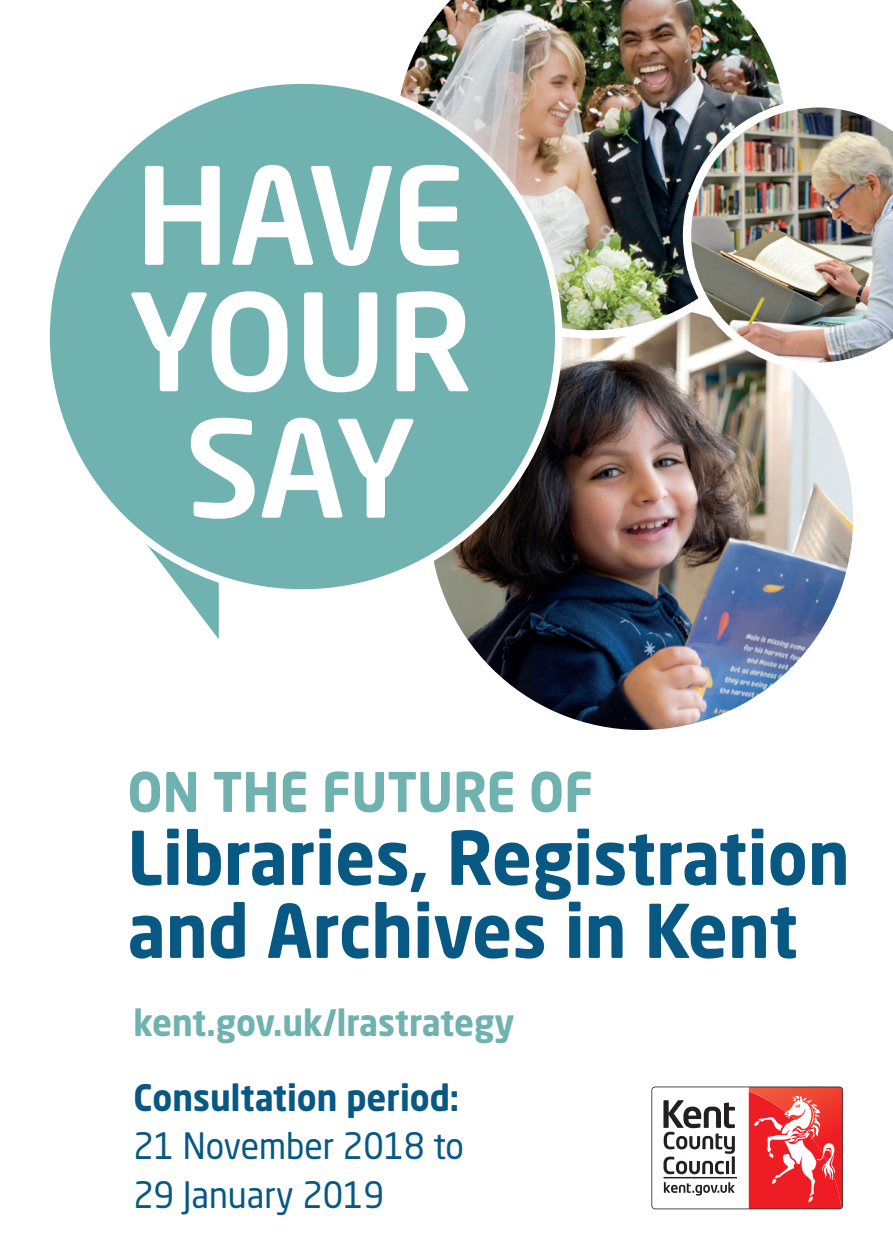
<style>
.page{position:relative;width:893px;height:1259px;background:#fff}
.page>*{position:absolute;margin:0;border:0;box-sizing:border-box;transform-origin:0 0}
.t1{font:500 132.9px "Neo Sans Std";letter-spacing:-.025em;color:#fff}
.t2{font:700 72.9px/72.9px "Neo Sans Std";color:#075983;scale:.94 1}
.t3{font:700 54px "Neo Sans Std";color:#6fb2af;scale:.94 1}
.t4{font:36px/48.6px "Neo Sans Std";color:#075983;scale:.94 1}
.t5{font:700 36px "Neo Sans Std";color:#6fb2af;scale:.94 1}
.s1{font-weight:700}
</style>
<div class="page">
<img style="left:425px;top:302px;width:432px;height:432px;border-radius:216px">
<img style="left:400px;top:0;width:383px;height:338px">
<img style="left:683px;top:99px;width:210px;height:272px">
<svg style="left:146px;top:544px;width:73px;height:95px"></svg>
<div style="left:46px;top:80px;width:513px;height:513px;background:#6fb2af;border-radius:50%"></div>
<svg style="left:651px;top:1086px;width:192px;height:123px"></svg>
<p class="t1" style="left:135px;top:132px;width:333px">HAVE</p>
<p class="t1" style="left:128px;top:258px;width:347px">YOUR</p>
<p class="t1" style="left:185px;top:385px;width:234px">SAY</p>
<p class="t3" style="left:127px;top:757px;width:498px">ON THE FUTURE OF</p>
<p class="t2" style="left:127px;top:819px;width:770px">Libraries, Registration and Archives in Kent</p>
<p class="t5" style="left:134px;top:1000px;width:407px">kent.gov.uk/lrastrategy</p>
<p class="t4" style="left:134px;top:1072px;width:353px"><span class="s1">Consultation period:<br></span>21 November 2018 to<br>29 January 2019</p>
</div>
